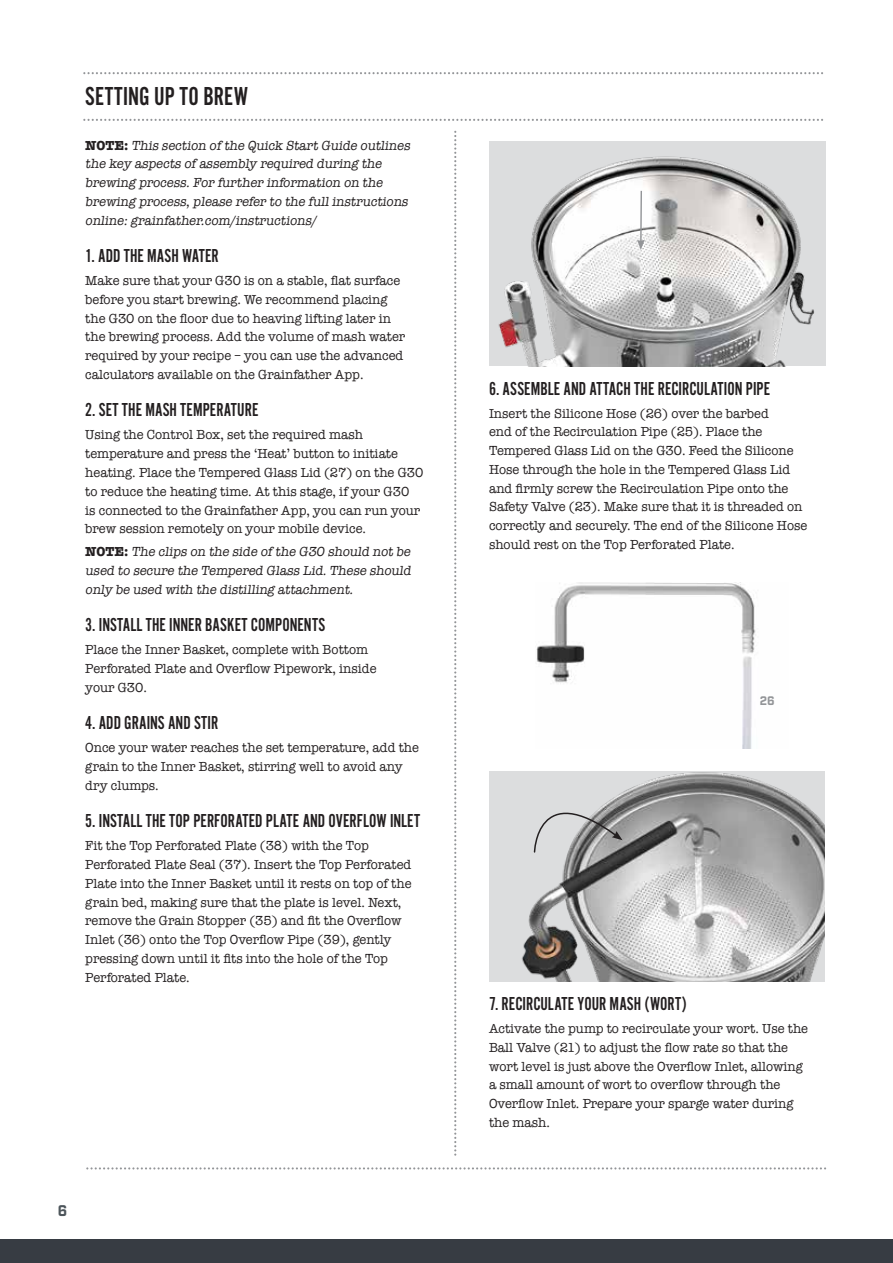
<style>
.page{position:relative;width:893px;height:1263px;background:#fff}
.page>*{position:absolute;margin:0;border:0;box-sizing:border-box;transform-origin:0 0}
.t1{font:27px "Alternate Got No 2 D";letter-spacing:.005em;color:#231f20}
.t2{font:19.5px "Alternate Got No 2 D";color:#231f20;scale:.95 1}
.t3{font:15px "Industry Inc Base";color:#4d555b}
.t4{font:13.5px/18.8px "American Typewriter";color:#231f20;scale:.96 1}
.t5{font:12px "Industry Inc Base";color:#939598}
.s1{font-weight:700}
</style>
<div class="page">
<div style="left:0;top:1239px;width:893px;height:24px;background:#373c43"></div>
<img style="left:536px;top:582px;width:220px;height:166px">
<img style="left:489px;top:141px;width:336px;height:225px">
<img style="left:489px;top:771px;width:336px;height:211px">
<svg style="left:533px;top:777px;width:90px;height:76px;background:#c0c0c1"></svg>
<hr style="left:640px;top:191px;width:2px;height:51px;background:#939598">
<svg style="left:637px;top:240px;width:8px;height:10px"></svg>
<svg style="left:83px;top:119px;width:740px;height:2px"></svg>
<svg style="left:83px;top:72px;width:740px;height:2px"></svg>
<svg style="left:454px;top:130px;width:2px;height:1026px"></svg>
<svg style="left:86px;top:1167px;width:741px;height:2px"></svg>
<h1 class="t1" style="left:85px;top:82px;width:164px">SETTING UP TO BREW</h1>
<p class="t4" style="left:85px;top:135px;width:343px"><span class="s1">N O T E :</span> This section of the Quick Start Guide outlines the key aspects of assembly required during the brewing process.For further information on the brewing process,please refer to the fullinstructions online:grainfather.com/instructions/</p>
<h2 class="t2" style="left:85px;top:245px;width:142px">1. ADD THE MASH WATER</h2>
<p class="t4" style="left:85px;top:271px;width:335px">Make sure that your G30 is on a stable, flat surface before you start brewing. We recommend placing the G30 on the floor due to heaving lifting later in the brewing process. Add the volume of mash water required by your recipe – you can use the advanced calculators available on the Grainfather App.</p>
<h2 class="t2" style="left:85px;top:400px;width:184px">2. SET THE MASH TEMPERATURE</h2>
<p class="t4" style="left:85px;top:425px;width:354px">Using the Control Box, set the required mash temperature and press the ‘Heat’ button to initiate heating. Place the Tempered Glass Lid (27) on the G30 to reduce the heating time. At this stage, if your G30<br>is connected to the Grainfather App, you can run your brew session remotely on your mobile device.</p>
<p class="t4" style="left:85px;top:542px;width:344px;text-align:justify"><span class="s1">N O T E :</span> The clips on the side of the G30 should not be used to secure the Tempered Glass Lid.These should only be used with the distilling attachment.</p>
<h2 class="t2" style="left:85px;top:614px;width:254px">3. INSTALL THE INNER BASKET COMPONENTS</h2>
<p class="t4" style="left:85px;top:640px;width:305px">Place the Inner Basket, complete with Bottom<br>Perforated Plate and Overflow Pipework, inside your G30.</p>
<h2 class="t2" style="left:85px;top:712px;width:141px">4. ADD GRAINS AND STIR</h2>
<p class="t4" style="left:85px;top:738px;width:349px">Once your water reaches the set temperature, add the grain to the Inner Basket, stirring well to avoid any dry clumps.</p>
<h2 class="t2" style="left:85px;top:810px;width:354px">5. INSTALL THE TOP PERFORATED PLATE AND OVERFLOW INLET</h2>
<p class="t4" style="left:85px;top:836px;width:341px">Fit the Top Perforated Plate (38) with the Top Perforated Plate Seal (37). Insert the Top Perforated Plate into the Inner Basket until it rests on top of the grain bed, making sure that the plate is level. Next, remove the Grain Stopper (35) and fit the Overflow Inlet (36) onto the Top Overflow Pipe (39), gently pressing down until it fits into the hole of the Top Perforated Plate.</p>
<p class="t3" style="left:58px;top:1202px;width:11px">6</p>
<h2 class="t2" style="left:489px;top:378px;width:297px">6. ASSEMBLE AND ATTACH THE RECIRCULATION PIPE</h2>
<p class="t4" style="left:489px;top:403px;width:333px">Insert the Silicone Hose (26) over the barbed<br>end of the Recirculation Pipe (25). Place the Tempered Glass Lid on the G30. Feed the Silicone Hose through the hole in the Tempered Glass Lid and firmly screw the Recirculation Pipe onto the Safety Valve (23). Make sure that it is threaded on correctly and securely. The end of the Silicone Hose should rest on the Top Perforated Plate.</p>
<p class="t5" style="left:760px;top:693px;width:16px">26</p>
<h2 class="t2" style="left:489px;top:993px;width:210px">7. RECIRCULATE YOUR MASH (WORT)</h2>
<p class="t4" style="left:489px;top:1019px;width:334px">Activate the pump to recirculate your wort. Use the Ball Valve (21) to adjust the flow rate so that the wort level is just above the Overflow Inlet, allowing a small amount of wort to overflow through the Overflow Inlet. Prepare your sparge water during the mash.</p>
</div>
